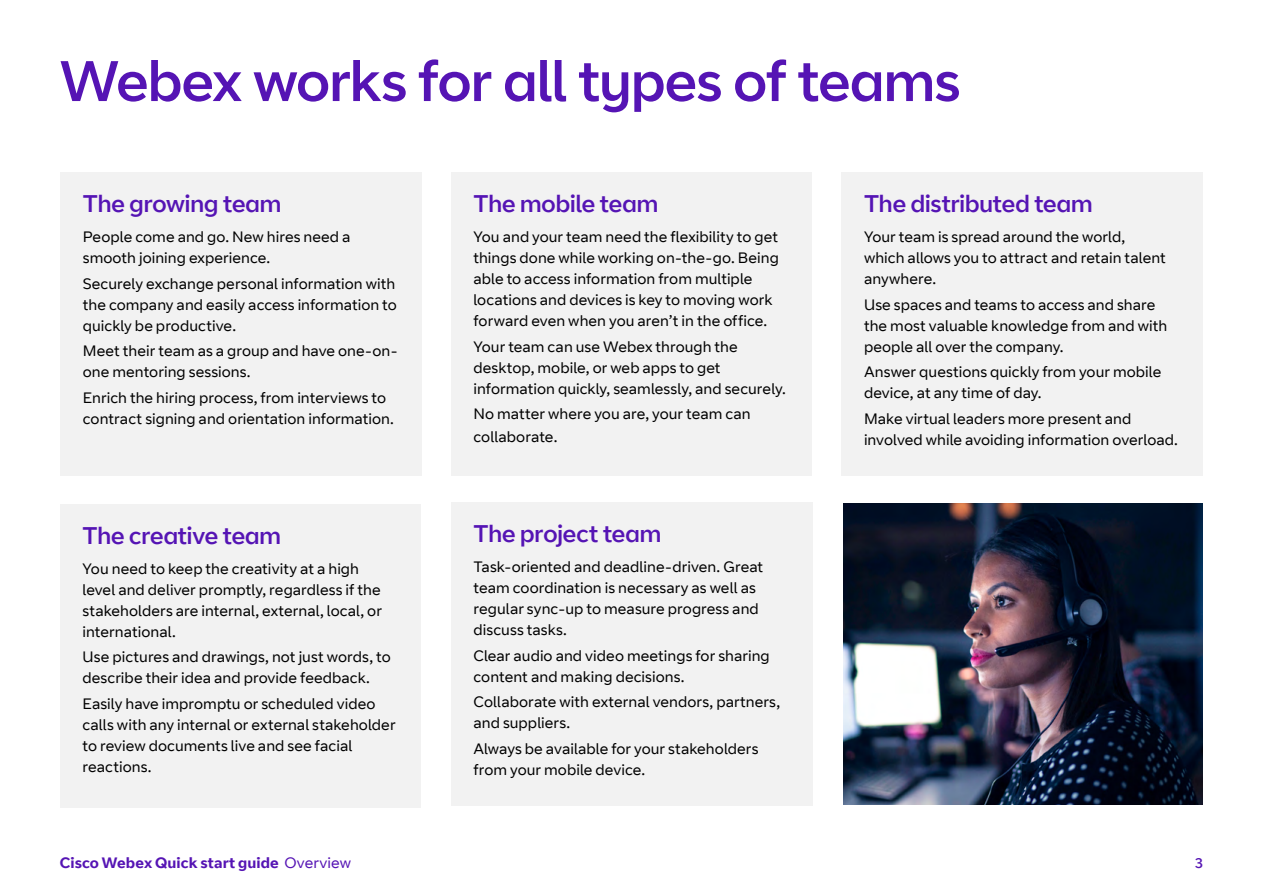
<style>
.page{position:relative;width:1263px;height:893px;background:#fff}
.page>*{position:absolute;margin:0;border:0;box-sizing:border-box;transform-origin:0 0}
.t1{font:57px "BT Curve Headline";letter-spacing:-.01em;color:#5514b4}
.t2{font:24px "BT Curve Headline";color:#5514b4}
.t3{font:15px/21px "BT Curve";letter-spacing:.005em;color:#000}
.t4{font:700 15px "BT Curve";letter-spacing:.005em;color:#5514b4}
.t5{font:14.25px "BT Curve Headline";color:#5514b4}
.s1{font-weight:400}
</style>
<div class="page">
<div style="left:60px;top:172px;width:362px;height:304px;background:#f2f2f2"></div>
<div style="left:451px;top:172px;width:360px;height:304px;background:#f2f2f2"></div>
<div style="left:841px;top:172px;width:362px;height:304px;background:#f2f2f2"></div>
<div style="left:60px;top:504px;width:361px;height:303px;background:#f2f2f2"></div>
<div style="left:451px;top:503px;width:361px;height:303px;background:#f2f2f2"></div>
<img style="left:844px;top:503px;width:358px;height:302px">
<h1 class="t1" style="left:60px;top:47px;width:902px">Webex works for all types of teams</h1>
<h2 class="t2" style="left:83px;top:189px;width:200px">The growing team</h2>
<p class="t3" style="left:83px;top:227px;width:269px">People come and go. New hires need a smooth joining experience.</p>
<p class="t3" style="left:83px;top:274px;width:316px;text-align:justify">Securely exchange personal information with the company and easily access information to quickly be productive.</p>
<p class="t3" style="left:83px;top:341px;width:317px">Meet their team as a group and have one-on&shy;one mentoring sessions.</p>
<p class="t3" style="left:83px;top:388px;width:313px">Enrich the hiring process, from interviews to contract signing and orientation information.</p>
<h2 class="t2" style="left:82px;top:521px;width:200px">The creative team</h2>
<p class="t3" style="left:82px;top:559px;width:301px">You need to keep the creativity at a high level and deliver promptly, regardless if the stakeholders are internal, external, local, or international.</p>
<p class="t3" style="left:82px;top:647px;width:310px">Use pictures and drawings, not just words, to describe their idea and provide feedback.</p>
<p class="t3" style="left:82px;top:694px;width:315px">Easily have impromptu or scheduled video calls with any internal or external stakeholder to review documents live and see facial reactions.</p>
<p class="t4" style="left:60px;top:854px;width:293px">Cisco Webex Quick start guide <span class="s1">Overview</span></p>
<h2 class="t2" style="left:473px;top:189px;width:186px">The mobile team</h2>
<p class="t3" style="left:473px;top:227px;width:307px">You and your team need the flexibility to get things done while working on-the-go. Being able to access information from multiple locations and devices is key to moving work forward even when you aren’t in the office.</p>
<p class="t3" style="left:473px;top:337px;width:314px">Your team can use Webex through the desktop, mobile, or web apps to get information quickly, seamlessly, and securely.</p>
<p class="t3" style="left:473px;top:403px;width:279px;line-height:22.5px">No matter where you are, your team can collaborate.</p>
<h2 class="t2" style="left:473px;top:520px;width:189px">The project team</h2>
<p class="t3" style="left:473px;top:557px;width:291px">Task-oriented and deadline-driven. Great team coordination is necessary as well as regular sync-up to measure progress and discuss tasks.</p>
<p class="t3" style="left:473px;top:646px;width:298px">Clear audio and video meetings for sharing content and making decisions.</p>
<p class="t3" style="left:473px;top:692px;width:308px">Collaborate with external vendors, partners, and suppliers.</p>
<p class="t3" style="left:473px;top:739px;width:287px">Always be available for your stakeholders from your mobile device.</p>
<h2 class="t2" style="left:864px;top:189px;width:230px">The distributed team</h2>
<p class="t3" style="left:864px;top:227px;width:303px">Your team is spread around the world, which allows you to attract and retain talent anywhere.</p>
<p class="t3" style="left:864px;top:295px;width:305px">Use spaces and teams to access and share the most valuable knowledge from and with people all over the company.</p>
<p class="t3" style="left:864px;top:362px;width:299px">Answer questions quickly from your mobile device, at any time of day.</p>
<p class="t3" style="left:864px;top:409px;width:315px">Make virtual leaders more present and involved while avoiding information overload.</p>
<p class="t5" style="left:1195px;top:855px;width:9px">3</p>
</div>
